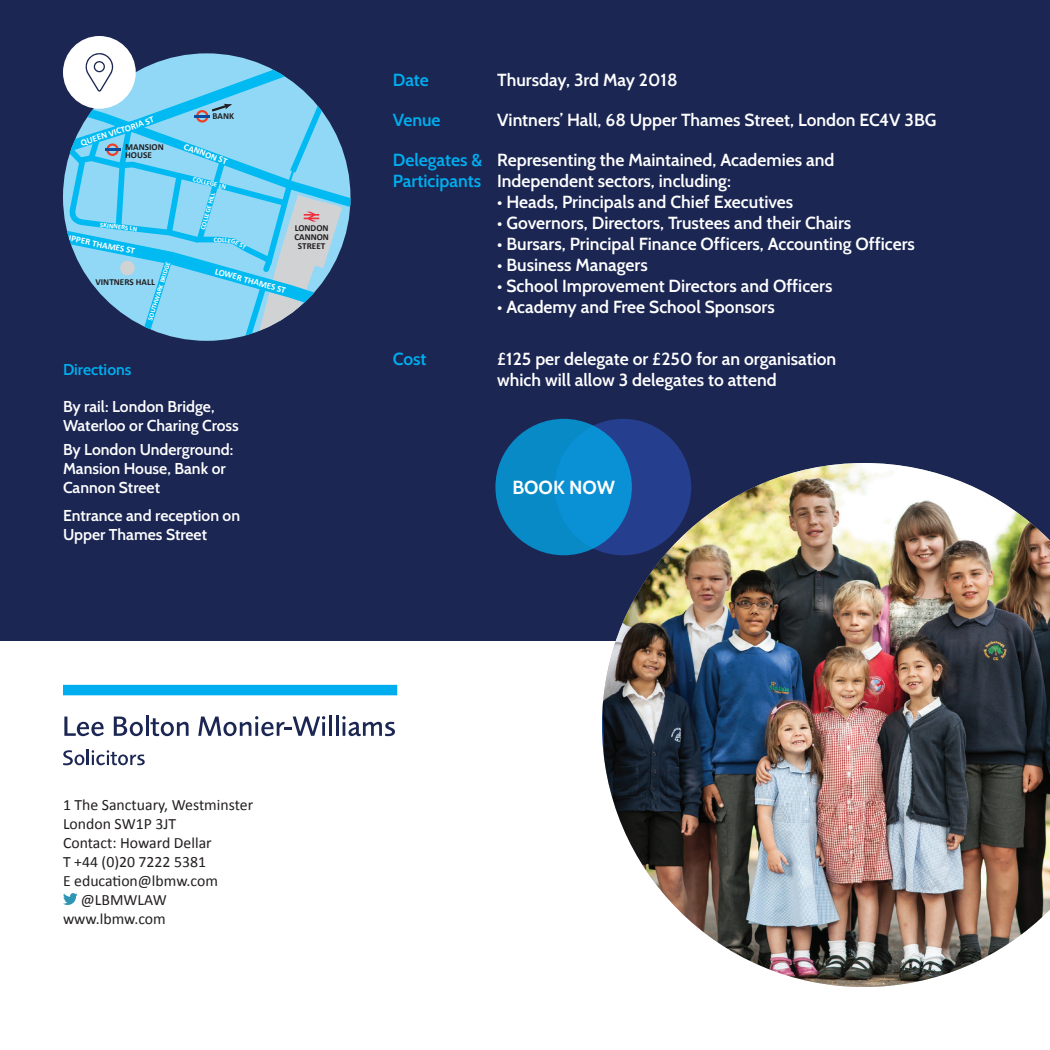
<style>
.page{position:relative;width:1050px;height:1050px;background:#fff}
.page>*{position:absolute;margin:0;border:0;box-sizing:border-box;transform-origin:0 0}
.t1{font:700 18.9px "Cabin";color:#fff}
.t2{font:600 17.5px/21px "Cabin";color:#fff}
.t3{font:600 17.5px/21px "Cabin";color:#00aeef}
.t4{font:600 15.75px/18.9px "Cabin";color:#fff}
.t5{font:15.75px/18.9px "Calibri";color:#231f20}
.t6{font:600 15.75px "Cabin";color:#00aeef}
.t7{font:700 9.1px "Calibri";color:#fff}
.t8{font:700 9.1px/8.8px "Calibri";color:#231f20}
.t9{font:700 6.83px "Calibri";color:#fff}
</style>
<div class="page">
<div style="left:0;top:0;width:1050px;height:640px;background:#1b2653"></div>
<div style="left:63px;top:36px;width:73px;height:73px;background:#fff;border-radius:50%"></div>
<img style="left:602px;top:463px;width:448px;height:524px">
<div style="left:63px;top:685px;width:334px;height:10px;background:#00aeef"></div>
<svg style="left:64px;top:717px;width:40px;height:19px"></svg>
<svg style="left:114px;top:717px;width:29px;height:19px"></svg>
<hr style="left:146px;top:715px;width:3px;height:21px;background:#1b2653">
<svg style="left:151px;top:718px;width:38px;height:18px"></svg>
<svg style="left:198px;top:716px;width:127px;height:20px"></svg>
<hr style="left:322px;top:722px;width:3px;height:14px;background:#1b2653">
<hr style="left:329px;top:715px;width:3px;height:21px;background:#1b2653">
<hr style="left:336px;top:715px;width:3px;height:21px;background:#1b2653">
<svg style="left:342px;top:716px;width:53px;height:20px"></svg>
<svg style="left:63px;top:750px;width:82px;height:15px"></svg>
<svg style="left:63px;top:893px;width:15px;height:12px"></svg>
<div style="left:555px;top:419px;width:136px;height:136px;background:#253f8e;border-radius:50%"></div>
<div style="left:495px;top:419px;width:137px;height:136px;background:linear-gradient(to right,#0787c1,#0991d8);border-radius:50%"></div>
<svg style="left:63px;top:52px;width:287px;height:289px"></svg>
<p class="t7" style="left:134px;top:120px;width:20px;rotate:-20deg">IA ST</p>
<p class="t7" style="left:79px;top:137px;width:59px;rotate:-18deg">QUEEN VICTOR</p>
<p class="t8" style="left:125px;top:142px;width:40px">MANSION<br>HOUSE</p>
<p class="t9" style="left:101px;top:220px;width:19px;rotate:7deg">SKINN</p>
<p class="t9" style="left:118px;top:223px;width:21px;rotate:6deg">ERS LN</p>
<p class="t7" style="left:67px;top:232px;width:72px;rotate:11deg">UPPER THAMES ST</p>
<p class="t9" style="left:146px;top:319px;width:62px;rotate:-73deg">SOUTHWARK BRIDGE</p>
<p class="t8" style="left:95px;top:277px;width:61px">VINTNERS HALL</p>
<p class="t8" style="left:213px;top:112px;width:23px">BANK</p>
<p class="t7" style="left:186px;top:141px;width:47px;rotate:20deg">CANNON ST</p>
<p class="t9" style="left:194px;top:175px;width:26px;rotate:14deg">COLLEGE</p>
<p class="t9" style="left:199px;top:228px;width:40px;rotate:-74deg">COLLEGE HILL</p>
<p class="t9" style="left:214px;top:235px;width:5px">C</p>
<p class="t7" style="left:217px;top:265px;width:75px;rotate:16deg">LOWER THAMES ST</p>
<p class="t8" style="left:294px;top:224px;width:36px;text-align:center">LONDON<br>CANNON<br>STREET</p>
<p class="t6" style="left:63px;top:360px;width:70px">Directions</p>
<p class="t4" style="left:63px;top:397px;width:177px">By rail: London Bridge,<br>Waterloo or Charing Cross</p>
<p class="t4" style="left:63px;top:440px;width:172px">By London Underground:<br>Mansion House, Bank or<br>Cannon Street</p>
<p class="t4" style="left:63px;top:506px;width:179px">Entrance and reception on<br>Upper Thames Street</p>
<p class="t3" style="left:393px;top:69px;width:37px">Date</p>
<p class="t2" style="left:497px;top:69px;width:182px">Thursday, 3rd May 2018</p>
<p class="t3" style="left:393px;top:109px;width:49px">Venue</p>
<p class="t2" style="left:497px;top:109px;width:441px">Vintners’ Hall, 68 Upper Thames Street, London EC4V 3BG</p>
<p class="t3" style="left:393px;top:149px;width:91px">Delegates &amp;<br>Participants</p>
<p class="t2" style="left:497px;top:149px;width:339px">Representing the Maintained, Academies and<br>Independent sectors, including:</p>
<p class="t2" style="left:497px;top:191px;width:298px">• Heads, Principals and Chief Executives</p>
<p class="t2" style="left:497px;top:212px;width:356px">• Governors, Directors, Trustees and their Chairs</p>
<p class="t2" style="left:497px;top:233px;width:419px">• Bursars, Principal Finance Officers, Accounting Officers</p>
<p class="t2" style="left:497px;top:254px;width:152px">• Business Managers</p>
<p class="t2" style="left:497px;top:275px;width:337px">• School Improvement Directors and Officers</p>
<p class="t2" style="left:497px;top:296px;width:279px">• Academy and Free School Sponsors</p>
<p class="t3" style="left:393px;top:348px;width:35px">Cost</p>
<p class="t2" style="left:497px;top:348px;width:341px">£125 per delegate or £250 for an organisation which will allow 3 delegates to attend</p>
<p class="t1" style="left:512px;top:476px;width:104px">BOOK NOW</p>
<p class="t5" style="left:63px;top:795px;width:192px">1 The Sanctuary, Westminster<br>London SW1P 3JT</p>
<p class="t5" style="left:63px;top:833px;width:157px">Contact: Howard Dellar<br>T +44 (0)20 7222 5381<br>E education@lbmw.com</p>
<p class="t5" style="left:63px;top:889px;width:105px;text-align:right">@LBMWLAW www.lbmw.com</p>
</div>
